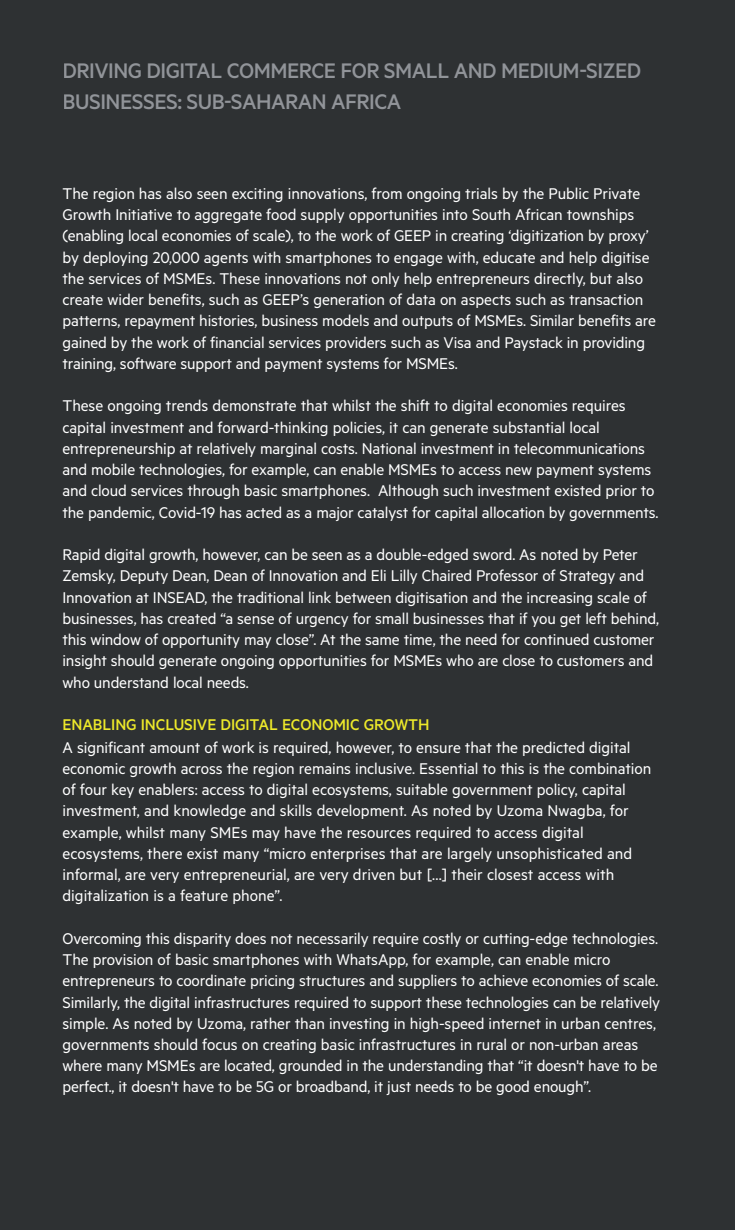
<style>
.page{position:relative;width:735px;height:1230px;background:#2e3133}
.page>*{position:absolute;margin:0;border:0;box-sizing:border-box;transform-origin:0 0}
.t1{font:500 23.75px/31.2px "Metric";letter-spacing:-.02em;color:#919499}
.t2{font:17.5px/21.2px "Metric";letter-spacing:-.01em;color:#fff}
.t3{font:500 17.5px "Metric";letter-spacing:-.005em;color:#ede92a}
</style>
<div class="page">
<h1 class="t1" style="left:62px;top:54px;width:580px">DRIVING DIGITAL COMMERCE FOR SMALL AND MEDIUM-SIZED<br>BUSINESSES: SUB-SAHARAN AFRICA</h1>
<p class="t2" style="left:62px;top:182px;width:595px">The region has also seen exciting innovations, from ongoing trials by the Public Private Growth Initiative to aggregate food supply opportunities into South African townships (enabling local economies of scale), to the work of GEEP in creating ‘digitization by proxy’ by deploying 20,000 agents with smartphones to engage with, educate and help digitise the services of MSMEs. These innovations not only help entrepreneurs directly, but also create wider benefits, such as GEEP’s generation of data on aspects such as transaction patterns, repayment histories, business models and outputs of MSMEs. Similar benefits are gained by the work of financial services providers such as Visa and Paystack in providing training, software support and payment systems for MSMEs.</p>
<p class="t2" style="left:62px;top:395px;width:597px">These ongoing trends demonstrate that whilst the shift to digital economies requires capital investment and forward-thinking policies, it can generate substantial local entrepreneurship at relatively marginal costs. National investment in telecommunications and mobile technologies, for example, can enable MSMEs to access new payment systems and cloud services through basic smartphones. Although such investment existed prior to the pandemic, Covid-19 has acted as a major catalyst for capital allocation by governments.</p>
<p class="t2" style="left:62px;top:543px;width:598px">Rapid digital growth, however, can be seen as a double-edged sword. As noted by Peter Zemsky, Deputy Dean, Dean of Innovation and Eli Lilly Chaired Professor of Strategy and Innovation at INSEAD, the traditional link between digitisation and the increasing scale of businesses, has created “a sense of urgency for small businesses that if you get left behind, this window of opportunity may close”. At the same time, the need for continued customer insight should generate ongoing opportunities for MSMEs who are close to customers and who understand local needs.</p>
<p class="t3" style="left:62px;top:714px;width:369px">ENABLING INCLUSIVE DIGITAL ECONOMIC GROWTH</p>
<p class="t2" style="left:62px;top:736px;width:590px">A significant amount of work is required, however, to ensure that the predicted digital economic growth across the region remains inclusive. Essential to this is the combination of four key enablers: access to digital ecosystems, suitable government policy, capital investment, and knowledge and skills development. As noted by Uzoma Nwagba, for example, whilst many SMEs may have the resources required to access digital ecosystems, there exist many “micro enterprises that are largely unsophisticated and informal, are very entrepreneurial, are very driven but […] their closest access with digitalization is a feature phone”.</p>
<p class="t2" style="left:62px;top:927px;width:599px">Overcoming this disparity does not necessarily require costly or cutting-edge technologies.<br>The provision of basic smartphones with WhatsApp, for example, can enable micro entrepreneurs to coordinate pricing structures and suppliers to achieve economies of scale.<br>Similarly, the digital infrastructures required to support these technologies can be relatively simple. As noted by Uzoma, rather than investing in high-speed internet in urban centres, governments should focus on creating basic infrastructures in rural or non-urban areas where many MSMEs are located, grounded in the understanding that “it doesn't have to be perfect., it doesn't have to be 5G or broadband, it just needs to be good enough”.</p>
</div>
